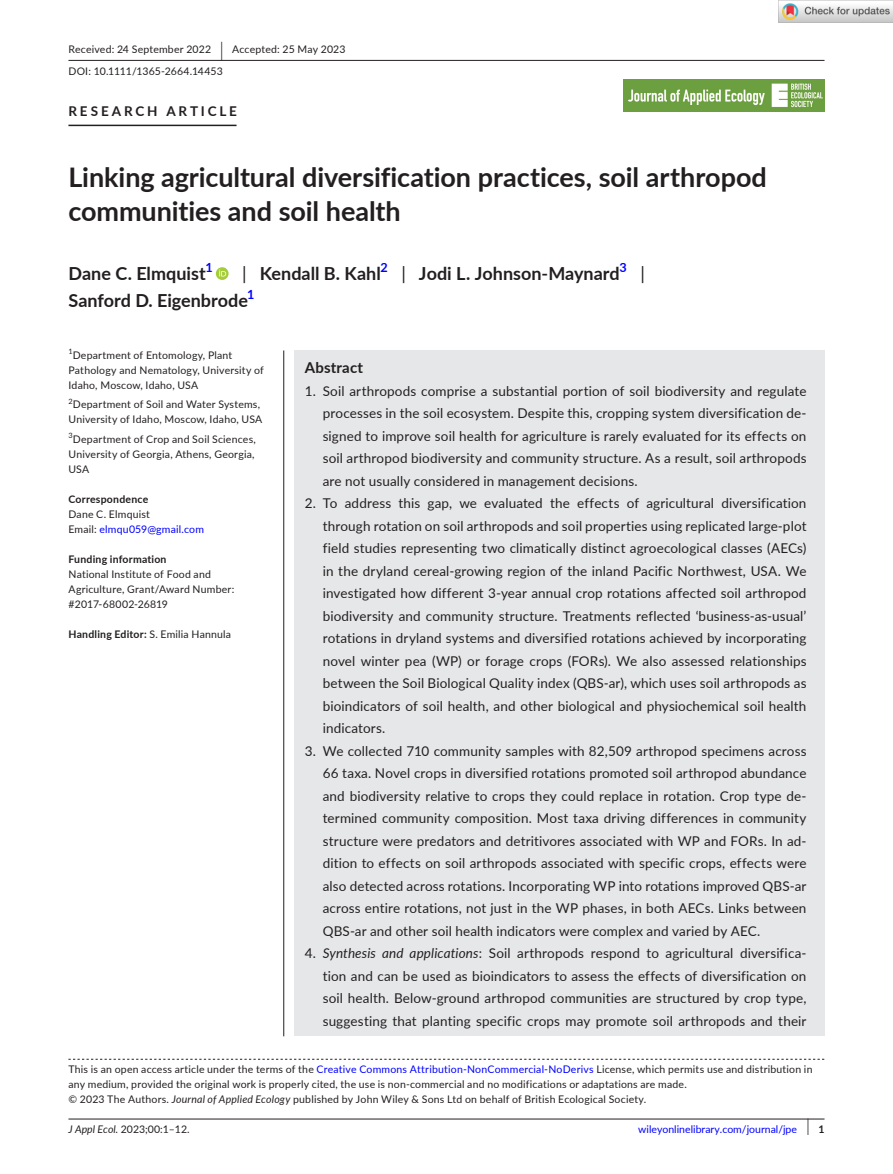
<style>
.page{position:relative;width:893px;height:1174px;background:#fff}
.page>*{position:absolute;margin:0;border:0;box-sizing:border-box;transform-origin:0 0}
.t1{font:700 27px/34.5px "Lato";letter-spacing:-.005em;color:#231f20}
.t2{font:700 18px "Lato";color:#231f20}
.t3{font:18px "Lato";color:#231f20}
.t4{font:700 15px "Lato";letter-spacing:.015em;color:#231f20}
.t5{font:13.5px/22.5px "Lato";letter-spacing:.01em;color:#231f20;text-align:justify}
.t6{font:700 13.5px "Lato";letter-spacing:.21em;color:#231f20}
.t7{font:700 12.6px "Lato";color:#00f}
.t8{font:10.5px/15px "Lato";letter-spacing:.02em;color:#231f20}
.t9{font:700 10.5px "Lato";letter-spacing:.02em;color:#231f20}
.t10{font:10.5px "Lato";color:#00f}
.t11{font:7.35px "Lato";color:#231f20}
.s1{font-size:19.65px}
.s2{font-weight:400}
.s3{color:#00f}
.s4{font-style:italic}
.s5{font-size:17.4px;color:#231f20}
.s6{font-weight:700;color:#231f20}
</style>
<div class="page">
<hr style="left:68px;top:1118px;width:756px;height:1px;background:#231f20">
<img style="left:623px;top:79px;width:201px;height:33px">
<hr style="left:68px;top:60px;width:756px;height:1px;background:#231f20">
<hr style="left:68px;top:125px;width:169px;height:1px;background:#231f20">
<svg style="left:216px;top:267px;width:13px;height:13px"></svg>
<svg style="left:219px;top:269px;width:7px;height:7px"></svg>
<svg style="left:68px;top:1058px;width:756px;height:1px"></svg>
<div style="left:294px;top:350px;width:530px;height:686px;background:#e6e7e9"></div>
<hr style="left:283px;top:350px;width:1px;height:686px;background:#231f20">
<img style="left:779px;top:0;width:114px;height:23px">
<p class="t8" style="left:68px;top:38px;width:279px;line-height:21.8px">Received: 24 September 2022 <span class="s1">|</span> Accepted: 25 May 2023<br>DOI: 10.1111/1365-2664.14453</p>
<p class="t6" style="left:68px;top:101px;width:170px">RESEARCH ARTICLE</p>
<h1 class="t1" style="left:68px;top:159px;width:700px">Linking agricultural diversification practices, soil arthropod communities and soil health</h1>
<h2 class="t2" style="left:68px;top:260px;width:139px">Dane C. Elmquist</h2>
<p class="t7" style="left:206px;top:258px;width:9px">1</p>
<h2 class="t2" style="left:242px;top:260px;width:140px"><span class="s2">|</span> Kendall B. Kahl</h2>
<p class="t7" style="left:381px;top:258px;width:9px">2</p>
<h2 class="t2" style="left:401px;top:260px;width:220px"><span class="s2">|</span> Jodi L. Johnson-Maynard</h2>
<p class="t7" style="left:620px;top:258px;width:9px">3</p>
<h2 class="t3" style="left:640px;top:260px;width:6px">|</h2>
<h2 class="t2" style="left:68px;top:287px;width:181px">Sanford D. Eigenbrode</h2>
<p class="t7" style="left:247px;top:285px;width:9px">1</p>
<p class="t11" style="left:68px;top:346px;width:6px">1</p>
<p class="t8" style="left:68px;top:347px;width:197px;text-indent:4px">Department of Entomology, Plant<br>Pathology and Nematology, University of<br>Idaho, Moscow, Idaho, USA</p>
<p class="t11" style="left:68px;top:396px;width:6px">2</p>
<p class="t8" style="left:68px;top:397px;width:195px;text-align:center">Department of Soil and Water Systems,<br>University of Idaho, Moscow, Idaho, USA</p>
<p class="t8" style="left:68px;top:431px;width:189px"><sup>3</sup>Department of Crop and Soil Sciences,<br>University of Georgia, Athens, Georgia,<br>USA</p>
<p class="t9" style="left:68px;top:491px;width:81px">Correspondence</p>
<p class="t8" style="left:68px;top:506px;width:137px">Dane C. Elmquist<br>Email: <span class="s3">elmqu059@gmail.com</span></p>
<p class="t9" style="left:68px;top:551px;width:100px">Funding information</p>
<p class="t8" style="left:68px;top:566px;width:167px">National Institute of Food and<br>Agriculture, Grant/Award Number: #2017-68002-26819</p>
<p class="t9" style="left:68px;top:626px;width:164px">Handling Editor: <span class="s2">S. Emilia Hannula</span></p>
<p class="t4" style="left:305px;top:356px;width:60px">Abstract</p>
<p class="t5" style="left:323px;top:379px;width:485px;text-indent:-18px">1. Soil arthropods comprise a substantial portion of soil biodiversity and regulate processes in the soil ecosystem. Despite this, cropping system diversification de&shy;signed to improve soil health for agriculture is rarely evaluated for its effects on soil arthropod biodiversity and community structure. As a result, soil arthropods are not usually considered in management decisions.</p>
<p class="t5" style="left:323px;top:491px;width:485px;text-indent:-18px">2. To address this gap, we evaluated the effects of agricultural diversification through rotation on soil arthropods and soil properties using replicated large-plot field studies representing two climatically distinct agroecological classes (AECs) in the dryland cereal-growing region of the inland Pacific Northwest, USA. We investigated how different 3-year annual crop rotations affected soil arthropod biodiversity and community structure. Treatments reflected ‘business-as-usual’ rotations in dryland systems and diversified rotations achieved by incorporating novel winter pea (WP) or forage crops (FORs). We also assessed relationships between the Soil Biological Quality index (QBS-ar), which uses soil arthropods as bioindicators of soil health, and other biological and physiochemical soil health indicators.</p>
<p class="t5" style="left:323px;top:739px;width:485px;text-indent:-18px">3. We collected 710 community samples with 82,509 arthropod specimens across 66 taxa. Novel crops in diversified rotations promoted soil arthropod abundance and biodiversity relative to crops they could replace in rotation. Crop type de&shy;termined community composition. Most taxa driving differences in community structure were predators and detritivores associated with WP and FORs. In ad&shy;dition to effects on soil arthropods associated with specific crops, effects were also detected across rotations. Incorporating WP into rotations improved QBS-ar across entire rotations, not just in the WP phases, in both AECs. Links between QBS-ar and other soil health indicators were complex and varied by AEC.</p>
<p class="t5" style="left:323px;top:941px;width:485px;text-indent:-18px">4. <span class="s4">Synthesis and applications</span>: Soil arthropods respond to agricultural diversifica&shy;tion and can be used as bioindicators to assess the effects of diversification on soil health. Below-ground arthropod communities are structured by crop type, suggesting that planting specific crops may promote soil arthropods and their</p>
<p class="t8" style="left:68px;top:1061px;width:746px">This is an open access article under the terms of the <span class="s3">Creative Commons Attribution-NonCommercial-NoDerivs</span> License, which permits use and distribution in any medium, provided the original work is properly cited, the use is non-commercial and no modifications or adaptations are made.<br>© 2023 The Authors. <span class="s4">Journal of Applied Ecology</span> published by John Wiley &amp; Sons Ltd on behalf of British Ecological Society.</p>
<p class="t8" style="left:68px;top:1121px;width:123px"><span class="s4">J Appl Ecol.</span> 2023;00:1–12.</p>
<p class="t10" style="left:638px;top:1121px;width:188px">wileyonlinelibrary.com/journal/jpe <span class="s5">|</span> <span class="s6">1</span></p>
</div>
